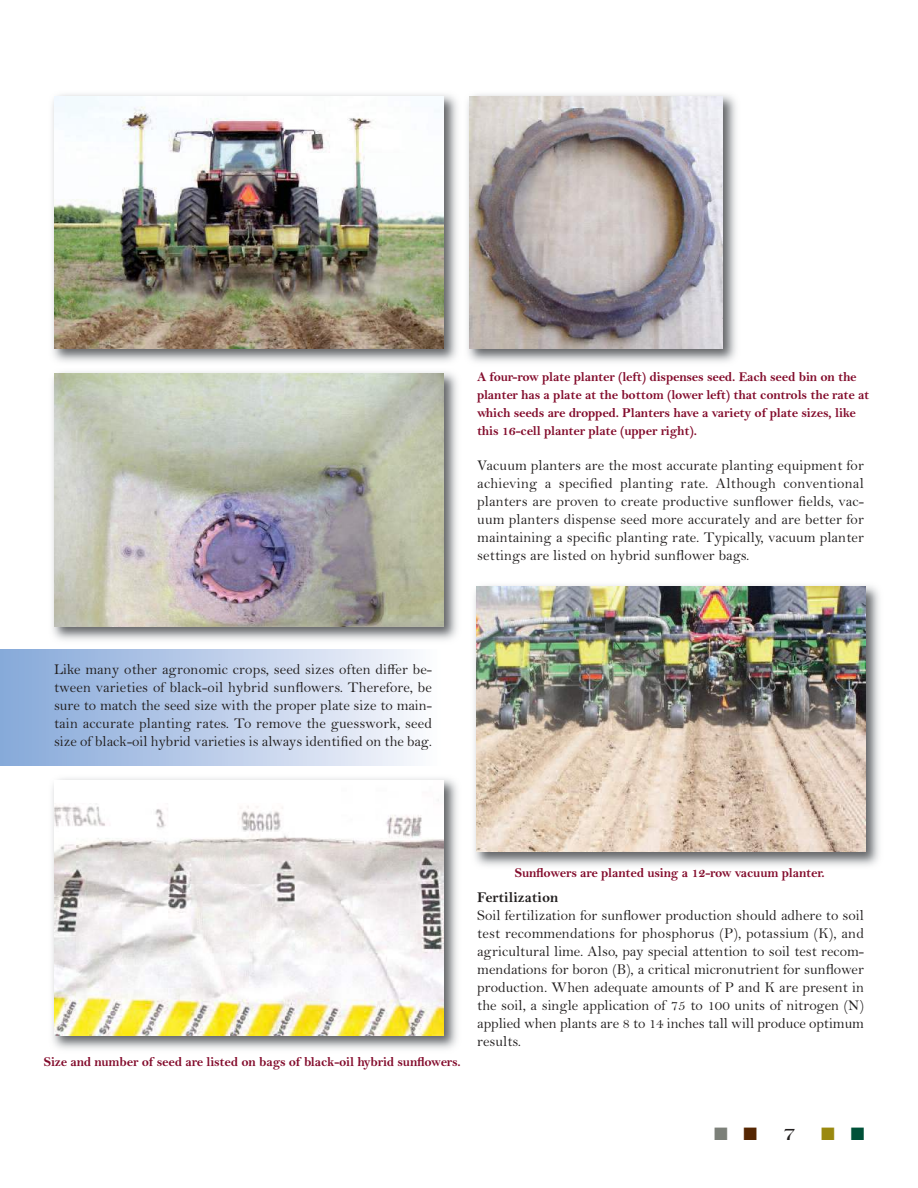
<style>
.page{position:relative;width:918px;height:1188px;background:#fff}
.page>*{position:absolute;margin:0;border:0;box-sizing:border-box;transform-origin:0 0}
.t1{font:700 18px "Americana Std";color:#221f1f}
.t2{font:15px/18px "Bell MT Std";color:#221f1f;text-align:justify}
.t3{font:700 15px "Bell MT Std";color:#221f1f}
.t4{font:700 13.5px/18px "Bell MT Std";letter-spacing:-.015em;color:#830c2c}
</style>
<div class="page">
<img style="left:52px;top:94px;width:405px;height:546px">
<img style="left:54px;top:96px;width:389px;height:253px">
<img style="left:52px;top:367px;width:405px;height:1px">
<img style="left:54px;top:373px;width:389px;height:253px">
<img style="left:467px;top:94px;width:269px;height:268px">
<img style="left:470px;top:96px;width:252px;height:253px">
<img style="left:52px;top:778px;width:405px;height:271px">
<img style="left:54px;top:781px;width:389px;height:255px">
<img style="left:474px;top:585px;width:405px;height:281px">
<img style="left:476px;top:586px;width:389px;height:266px">
<p class="t2" style="left:54px;top:661px;width:380px">Like many other agronomic crops, seed sizes often differ be&shy;tween varieties of black-oil hybrid sunflowers. Therefore, be sure to match the seed size with the proper plate size to main&shy;tain accurate planting rates. To remove the guesswork, seed size of black-oil hybrid varieties is always identified on the bag.</p>
<p class="t4" style="left:477px;top:369px;width:394px">A four-row plate planter (left) dispenses seed. Each seed bin on the planter has a plate at the bottom (lower left) that controls the rate at which seeds are dropped. Planters have a variety of plate sizes, like this 16-cell planter plate (upper right).</p>
<p class="t2" style="left:477px;top:458px;width:388px">Vacuum planters are the most accurate planting equipment for achieving a specified planting rate. Although conventional planters are proven to create productive sunflower fields, vac&shy;uum planters dispense seed more accurately and are better for maintaining a specific planting rate. Typically, vacuum planter settings are listed on hybrid sunflower bags.</p>
<p class="t4" style="left:44px;top:1055px;width:418px">Size and number of seed are listed on bags of black-oil hybrid sunflowers.</p>
<p class="t4" style="left:515px;top:866px;width:311px">Sunflowers are planted using a 12-row vacuum planter.</p>
<p class="t3" style="left:477px;top:892px;width:83px">Fertilization</p>
<p class="t2" style="left:477px;top:908px;width:388px">Soil fertilization for sunflower production should adhere to soil test recommendations for phosphorus (P), potassium (K), and agricultural lime. Also, pay special attention to soil test recom&shy;mendations for boron (B), a critical micronutrient for sunflower production. When adequate amounts of P and K are present in the soil, a single application of 75 to 100 units of nitrogen (N) applied when plants are 8 to 14 inches tall will produce optimum results.</p>
<p class="t1" style="left:783px;top:1123px;width:13px">7</p>
</div>
